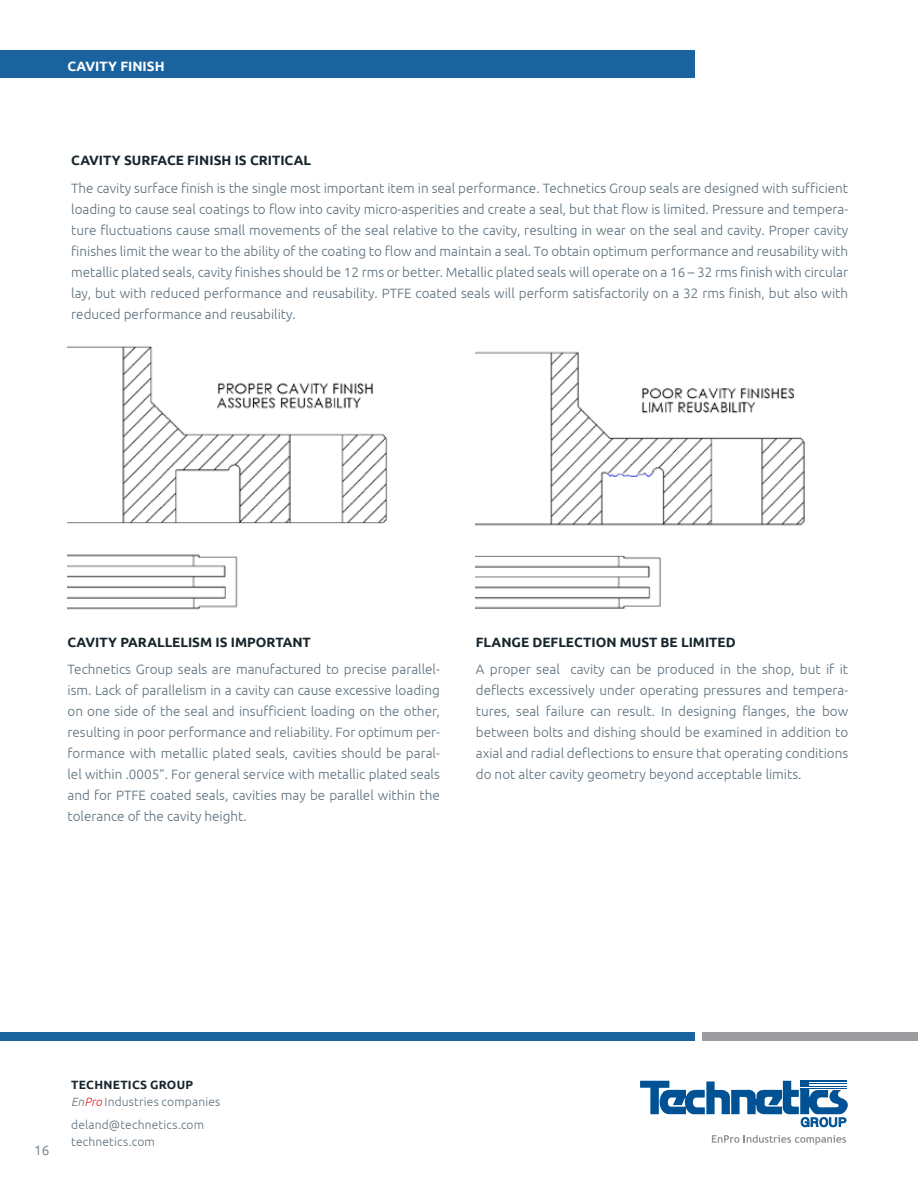
<style>
.page{position:relative;width:918px;height:1188px;background:#fff}
.page>*{position:absolute;margin:0;border:0;box-sizing:border-box;transform-origin:0 0}
.t1{font:300 13.5px/21px "Ubuntu";color:#5c6f7c;text-align:justify}
.t2{font:700 13.5px "Ubuntu";color:#17252d}
.t3{font:700 13.5px "Ubuntu";color:#fff}
.t4{font:300 12px/16.5px "Ubuntu";letter-spacing:.015em;color:#5c6f7c}
.s1{font-weight:700;color:#17252d}
.s2{font-style:italic}
.s3{font-style:italic;color:#ed1e24}
</style>
<div class="page">
<svg style="left:640px;top:1081px;width:208px;height:64px"></svg>
<div style="left:0;top:1032px;width:695px;height:9px;background:#1a639f"></div>
<div style="left:702px;top:1032px;width:216px;height:9px;background:#9c9c9f"></div>
<div style="left:0;top:50px;width:695px;height:28px;background:#1a639f"></div>
<img style="left:68px;top:346px;width:320px;height:264px">
<img style="left:476px;top:351px;width:329px;height:258px">
<p class="t3" style="left:68px;top:58px;width:99px">CAVITY FINISH</p>
<p class="t2" style="left:71px;top:152px;width:241px">CAVITY SURFACE FINISH IS CRITICAL</p>
<p class="t1" style="left:71px;top:177px;width:778px">The cavity surface finish is the single most important item in seal performance. Technetics Group seals are designed with sufficient loading to cause seal coatings to flow into cavity micro-asperities and create a seal, but that flow is limited. Pressure and tempera&shy;ture fluctuations cause small movements of the seal relative to the cavity, resulting in wear on the seal and cavity. Proper cavity finishes limit the wear to the ability of the coating to flow and maintain a seal. To obtain optimum performance and reusability with metallic plated seals, cavity finishes should be 12 rms or better. Metallic plated seals will operate on a 16 – 32 rms finish with circular lay, but with reduced performance and reusability. PTFE coated seals will perform satisfactorily on a 32 rms finish, but also with reduced performance and reusability.</p>
<p class="t2" style="left:68px;top:634px;width:245px">CAVITY PARALLELISM IS IMPORTANT</p>
<p class="t1" style="left:68px;top:659px;width:374px">Technetics Group seals are manufactured to precise parallel&shy;ism. Lack of parallelism in a cavity can cause excessive loading on one side of the seal and insufficient loading on the other, resulting in poor performance and reliability. For optimum per&shy;formance with metallic plated seals, cavities should be paral&shy;lel within .0005”. For general service with metallic plated seals and for PTFE coated seals, cavities may be parallel within the tolerance of the cavity height.</p>
<p class="t2" style="left:476px;top:634px;width:261px">FLANGE DEFLECTION MUST BE LIMITED</p>
<p class="t1" style="left:476px;top:659px;width:374px">A proper seal cavity can be produced in the shop, but if it deflects excessively under operating pressures and tempera&shy;tures, seal failure can result. In designing flanges, the bow between bolts and dishing should be examined in addition to axial and radial deflections to ensure that operating conditions do not alter cavity geometry beyond acceptable limits.</p>
<p class="t1" style="left:34px;top:1140px;width:17px">16</p>
<p class="t4" style="left:71px;top:1076px;width:151px"><span class="s1">TECHNETICS GROUP<br></span><span class="s2">En</span><span class="s3">Pro</span> Industries companies</p>
<p class="t4" style="left:71px;top:1116px;width:134px">deland@technetics.com technetics.com</p>
</div>
